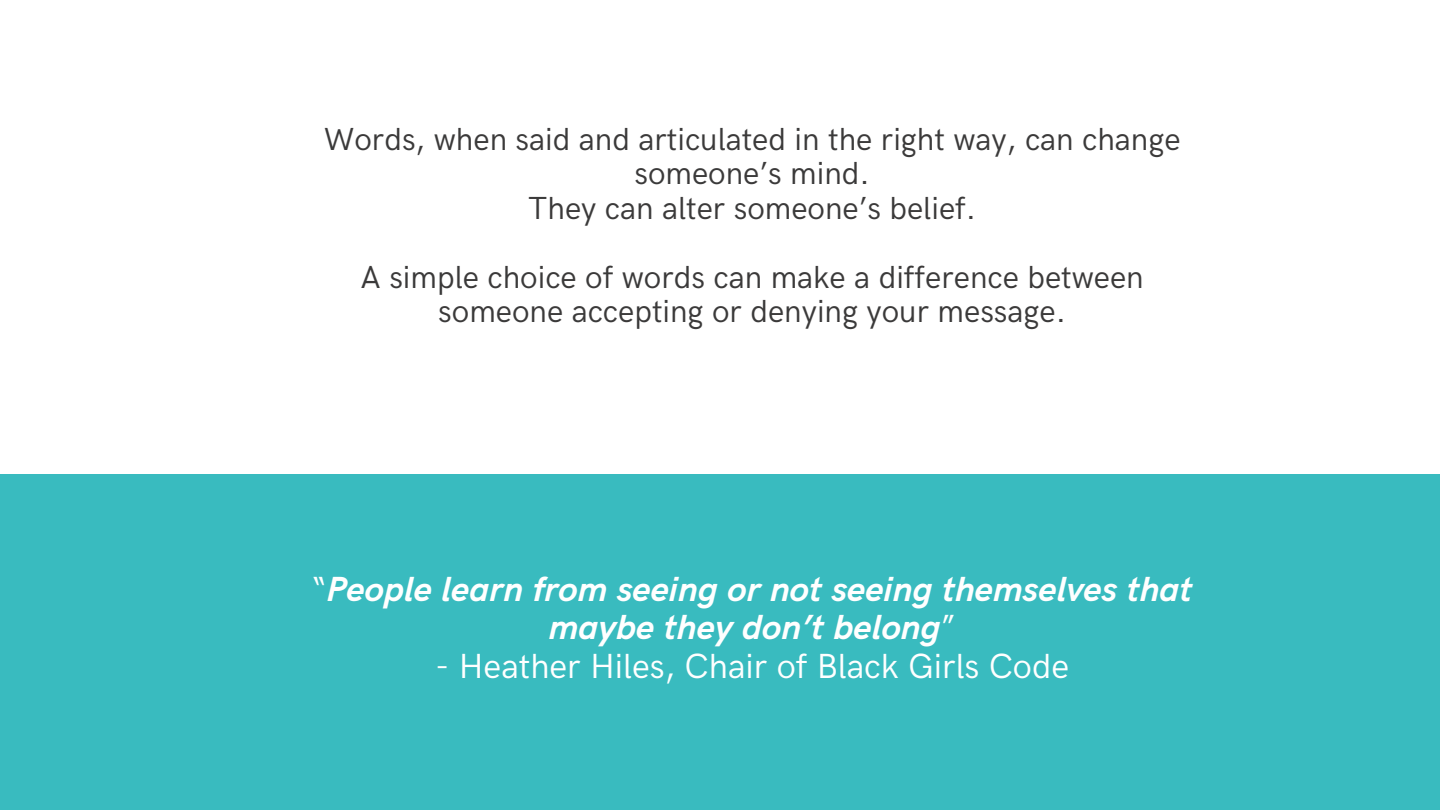
<style>
.page{position:relative;width:1440px;height:810px;background:#fff}
.page>*{position:absolute;margin:0;border:0;box-sizing:border-box;transform-origin:0 0}
.t1{font:italic 700 35px/38.2px "HK Grotesk";color:#fff;text-align:center}
.t2{font:35px "HK Grotesk";color:#fff}
.t3{font:32px/34.5px "HK Grotesk";color:#3b3a3a;text-align:center}
.s1{font-weight:400;font-style:normal}
</style>
<div class="page">
<div style="left:0;top:474px;width:1440px;height:336px;background:#39bbbf"></div>
<p class="t3" style="left:324px;top:123px;width:858px">Words, when said and articulated in the right way, can change someone’s mind.<br>They can alter someone’s belief.</p>
<p class="t3" style="left:361px;top:261px;width:785px">A simple choice of words can make a difference between someone accepting or denying your message.</p>
<p class="t1" style="left:312px;top:571px;width:882px"><span class="s1">“</span>People learn from seeing or not seeing themselves that maybe they don’t belong<span class="s1">”</span></p>
<p class="t2" style="left:435px;top:646px;width:635px">- Heather Hiles, Chair of Black Girls Code</p>
</div>
